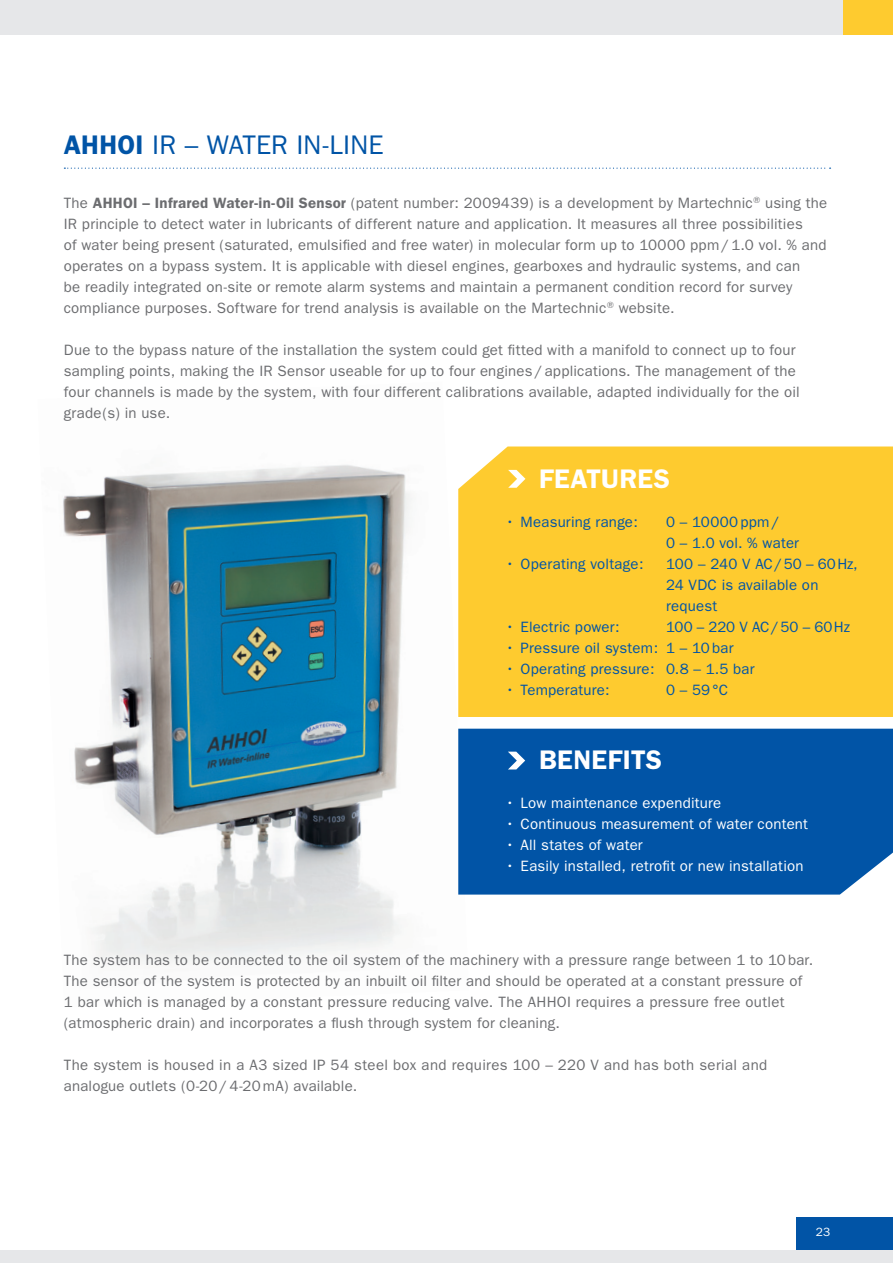
<style>
.page{position:relative;width:893px;height:1263px;background:#fff}
.page>*{position:absolute;margin:0;border:0;box-sizing:border-box;transform-origin:0 0}
.t1{font:27px "Franklin Gothic";letter-spacing:.005em;color:#0154a6}
.t2{font:600 27px "Franklin Gothic";letter-spacing:.015em;color:#fff}
.t3{font:15px/21px "Franklin Gothic";letter-spacing:.015em;color:#6c6d70}
.t4{font:15px/21px "Franklin Gothic";letter-spacing:.015em;color:#0154a6}
.t5{font:15px "Franklin Gothic";letter-spacing:.015em;color:#fff}
.t6{font:15px "Franklin Gothic";letter-spacing:-.01em;color:#0154a6}
.t7{font:12px "Franklin Gothic";color:#fff}
.s1{font-weight:600}
</style>
<div class="page">
<div style="left:797px;top:1217px;width:96px;height:46px;background:#0154a6"></div>
<div style="left:0;top:1250px;width:893px;height:13px;background:#e6e7e9"></div>
<div style="left:0;top:0;width:893px;height:34px;background:#e6e7e9"></div>
<div style="left:844px;top:0;width:49px;height:34px;background:#fecb2f"></div>
<img style="left:63px;top:465px;width:406px;height:498px">
<div style="left:458px;top:446px;width:435px;height:271px;background:#fecb2f"></div>
<svg style="left:508px;top:470px;width:17px;height:18px"></svg>
<div style="left:458px;top:729px;width:435px;height:165px;background:#0154a6"></div>
<svg style="left:508px;top:752px;width:17px;height:17px"></svg>
<svg style="left:64px;top:168px;width:767px;height:1px"></svg>
<h1 class="t1" style="left:64px;top:129px;width:321px"><span class="s1">AHHOI</span> IR – WATER IN-LINE</h1>
<p class="t3" style="left:64px;top:193px;width:765px">The <span class="s1">AHHOI – Infrared Water-in-Oil Sensor</span> (patent number: 2009439) is a development by Martechnic<sup>®</sup> using the IR principle to detect water in lubricants of different nature and application. It measures all three possibilities<br>of water being present (saturated, emulsified and free water) in molecular form up to 10000 ppm /1.0 vol. % and operates on a bypass system. It is applicable with diesel engines, gearboxes and hydraulic systems, and can<br>be readily integrated on-site or remote alarm systems and maintain a permanent condition record for survey compliance purposes. Software for trend analysis is available on the Martechnic<sup>®</sup> website.</p>
<p class="t3" style="left:64px;top:340px;width:737px">Due to the bypass nature of the installation the system could get fitted with a manifold to connect up to four sampling points, making the IR Sensor useable for up to four engines / applications. The management of the four channels is made by the system, with four different calibrations available, adapted individually for the oil grade(s) in use.</p>
<h1 class="t2" style="left:539px;top:462px;width:132px">FEATURES</h1>
<p class="t4" style="left:506px;top:511px;width:134px">• Measuring range:</p>
<p class="t4" style="left:666px;top:511px;width:134px">0 – 10000ppm /<br>0 – 1.0 vol. % water</p>
<p class="t4" style="left:506px;top:553px;width:140px">• Operating voltage:</p>
<p class="t4" style="left:666px;top:553px;width:193px">100 – 240 V AC/50 – 60Hz,<br>24 VDC is available on request</p>
<p class="t4" style="left:506px;top:616px;width:115px">• Electric power:</p>
<p class="t6" style="left:666px;top:618px;width:185px">100 – 220 V AC/50 – 60Hz</p>
<p class="t4" style="left:506px;top:637px;width:229px">• Pressure oil system: 1 – 10bar</p>
<p class="t4" style="left:506px;top:658px;width:251px">• Operating pressure: 0.8 – 1.5 bar</p>
<p class="t4" style="left:506px;top:679px;width:106px">• Temperature:</p>
<p class="t4" style="left:666px;top:679px;width:63px">0 – 59°C</p>
<h1 class="t2" style="left:539px;top:744px;width:125px">BENEFITS</h1>
<p class="t5" style="left:506px;top:795px;width:217px">• Low maintenance expenditure</p>
<p class="t5" style="left:506px;top:816px;width:304px">• Continuous measurement of water content</p>
<p class="t5" style="left:506px;top:837px;width:139px">• All states of water</p>
<p class="t5" style="left:506px;top:858px;width:299px">• Easily installed, retrofit or new installation</p>
<p class="t3" style="left:64px;top:949px;width:751px">The system has to be connected to the oil system of the machinery with a pressure range between 1 to 10bar.<br>The sensor of the system is protected by an inbuilt oil filter and should be operated at a constant pressure of 1 bar which is managed by a constant pressure reducing valve. The AHHOI requires a pressure free outlet (atmospheric drain) and incorporates a flush through system for cleaning.</p>
<p class="t3" style="left:64px;top:1054px;width:705px">The system is housed in a A3 sized IP 54 steel box and requires 100 – 220 V and has both serial and analogue outlets (0-20/4-20 mA) available.</p>
<p class="t7" style="left:816px;top:1225px;width:16px">23</p>
</div>
